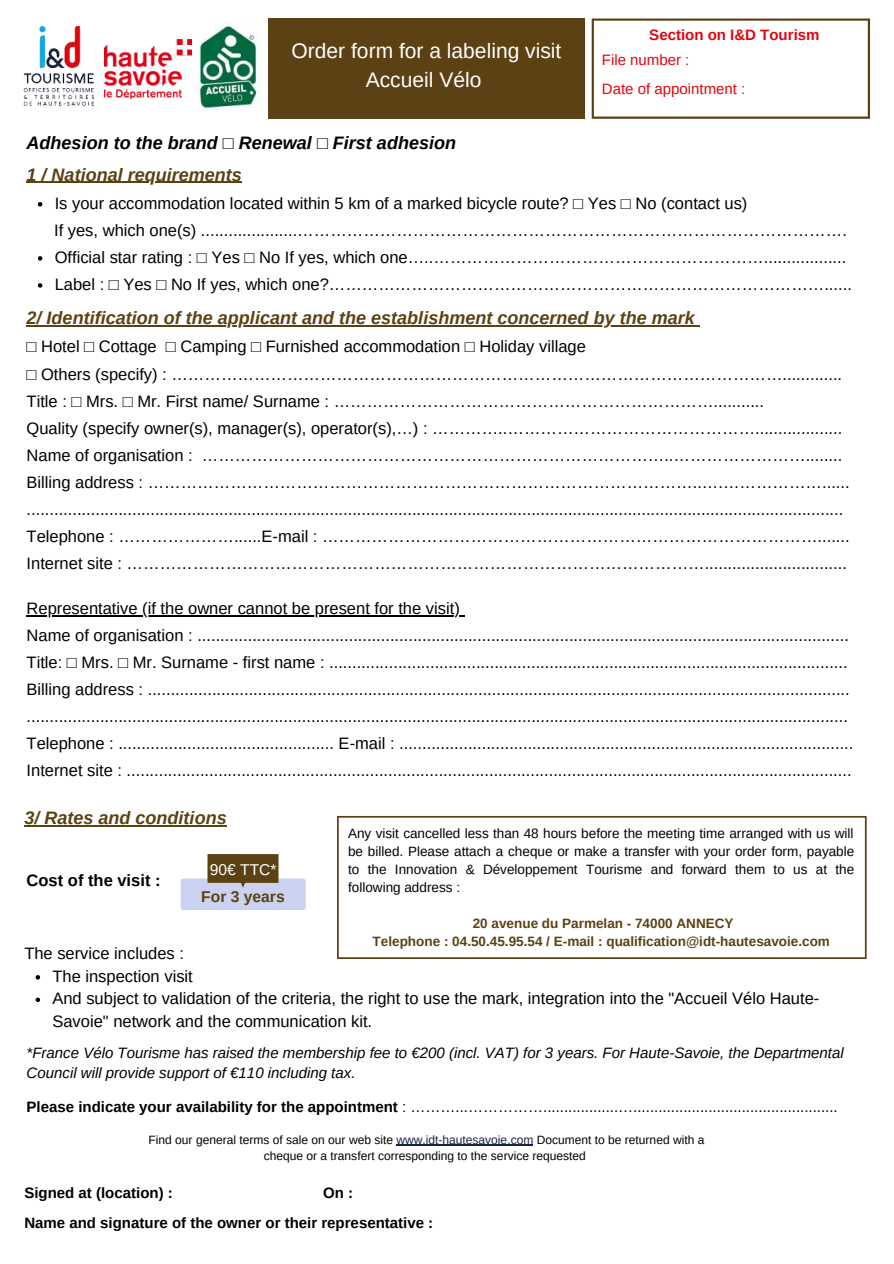
<style>
.page{position:relative;width:894px;height:1264px;background:#fff}
.page>*{position:absolute;margin:0;border:0;box-sizing:border-box;transform-origin:0 0}
.t1{font:21px/29.2px "Arimo";color:#fff;text-align:center}
.t2{font:italic 700 18px "Arimo";color:#5b4113}
.t3{font:italic 700 18px "Arimo";color:#000}
.t4{font:16.5px/27px "Arimo";color:#000}
.t5{font:700 16.5px "Arimo";color:#000}
.t6{font:700 15.6px "Arimo";color:#5b4113}
.t7{font:15.6px "Arimo";color:#fff}
.t8{font:italic 15px/20.2px "Arimo";color:#000}
.t9{font:15px "Arimo";color:#000}
.t10{font:700 15px/29.2px "Arimo";color:#000}
.t11{font:15px/29.2px "Arimo";color:#e10510}
.t12{font:700 15px "Arimo";color:#e10510}
.t13{font:13.5px/18px "Arimo";color:#000;text-align:justify}
.t14{font:700 13.5px/18px "Arimo";color:#5b4113;text-align:center}
.t15{font:12px/16px "Arimo";color:#000;text-align:center}
.s1{font-weight:700}
.s2{color:#192243}
</style>
<div class="page">
<img style="left:23px;top:25px;width:72px;height:81px">
<img style="left:104px;top:40px;width:88px;height:58px">
<img style="left:198px;top:22px;width:62px;height:87px">
<svg style="left:591px;top:19px;width:278px;height:100px"></svg>
<div style="left:268px;top:19px;width:316px;height:100px;background:#5b4113"></div>
<svg style="left:337px;top:816px;width:529px;height:143px"></svg>
<div style="left:181px;top:878px;width:125px;height:32px;background:#cbd2f1;border-radius:3px"></div>
<svg style="left:207px;top:854px;width:71px;height:33px;background:#69542f"></svg>
<svg style="left:38px;top:202px;width:4px;height:4px"></svg>
<svg style="left:38px;top:256px;width:4px;height:5px"></svg>
<svg style="left:38px;top:283px;width:4px;height:5px"></svg>
<hr style="left:27px;top:182px;width:215px;height:1px;background:#5b4113">
<hr style="left:27px;top:325px;width:667px;height:1px;background:#5b4113">
<hr style="left:27px;top:615px;width:433px;height:1px;background:#000">
<hr style="left:24px;top:825px;width:203px;height:1px;background:#5b4113">
<svg style="left:36px;top:975px;width:4px;height:4px"></svg>
<svg style="left:36px;top:997px;width:4px;height:5px"></svg>
<hr style="left:396px;top:1144px;width:137px;height:1px;background:#192243">
<p class="t12" style="left:649px;top:25px;width:172px">Section on I&amp;D Tourism</p>
<p class="t1" style="left:291px;top:36px;width:271px">Order form for a labeling visit<br>Accueil Vélo</p>
<p class="t11" style="left:601px;top:45px;width:145px">File number :<br>Date of appointment :</p>
<p class="t3" style="left:27px;top:130px;width:431px">Adhesion to the brand □ Renewal □ First adhesion</p>
<p class="t2" style="left:27px;top:162px;width:217px">1 / National requirements</p>
<p class="t4" style="left:54px;top:217px;width:794px">If yes, which one(s) .....................……………………………………………………………………………………….</p>
<p class="t4" style="left:55px;top:190px;width:694px">Is your accommodation located within 5 km of a marked bicycle route? □ Yes □ No (contact us)</p>
<p class="t4" style="left:55px;top:244px;width:798px">Official star rating : □ Yes □ No If yes, which one…..……………………………………………………..................<br>Label : □ Yes □ No If yes, which one?………………………………………………………………………………......</p>
<p class="t2" style="left:27px;top:306px;width:669px">2/ Identification of the applicant and the establishment concerned by the mark</p>
<p class="t4" style="left:27px;top:333px;width:560px">□ Hotel □ Cottage □ Camping □ Furnished accommodation □ Holiday village</p>
<p class="t4" style="left:27px;top:360px;width:824px">□ Others (specify) : ………………………………………………………………………………………………….............<br>Title : □ Mrs. □ Mr. First name/ Surname : ……………………………………………………………...........<br>Quality (specify owner(s), manager(s), operator(s),…) : …………..………………………………………...................<br>Name of organisation : …………………………………………………………………………..……………………........<br>Billing address : ………………………………………………………………………………………..….………………...... ..................................................................................................................................................................................<br>Telephone : …………………......E-mail : ……………………………………………………………………………….......<br>Internet site : ……………………………………………………………………………………………...............................</p>
<p class="t4" style="left:27px;top:594px;width:828px">Representative (if the owner cannot be present for the visit)<br>Name of organisation : ..............................................................................................................................................<br>Title: □ Mrs. □ Mr. Surname - first name : .................................................................................................................<br>Billing address : ......................................................................................................................................................... ...................................................................................................................................................................................<br>Telephone : ............................................... E-mail : ...................................................................................................<br>Internet site : ..............................................................................................................................................................</p>
<p class="t2" style="left:24px;top:805px;width:204px">3/ Rates and conditions</p>
<p class="t5" style="left:27px;top:869px;width:135px">Cost of the visit :</p>
<p class="t4" style="left:24px;top:940px;width:161px">The service includes :</p>
<p class="t7" style="left:210px;top:859px;width:68px">90€ TTC*</p>
<p class="t6" style="left:201px;top:886px;width:85px">For 3 years</p>
<p class="t13" style="left:348px;top:824px;width:507px">Any visit cancelled less than 48 hours before the meeting time arranged with us will be billed. Please attach a cheque or make a transfer with your order form, payable to the Innovation &amp; Développement Tourisme and forward them to us at the following address :</p>
<p class="t14" style="left:372px;top:914px;width:458px">20 avenue du Parmelan - 74000 ANNECY<br>Telephone : 04.50.45.95.54 / E-mail : qualification@idt-hautesavoie.com</p>
<p class="t4" style="left:52px;top:965px;width:768px;line-height:22.5px">The inspection visit<br>And subject to validation of the criteria, the right to use the mark, integration into the "Accueil Vélo Haute-<br>Savoie" network and the communication kit.</p>
<p class="t8" style="left:27px;top:1042px;width:818px">*France Vélo Tourisme has raised the membership fee to €200 (incl. VAT) for 3 years. For Haute-Savoie, the Departmental<br>Council will provide support of €110 including tax.</p>
<p class="t9" style="left:27px;top:1097px;width:812px"><span class="s1">Please indicate your availability for the appointment</span> : ………...……………..................….................................................</p>
<p class="t15" style="left:148px;top:1131px;width:557px">Find our general terms of sale on our web site <span class="s2">www.idt-hautesavoie.com</span> Document to be returned with a cheque or a transfert corresponding to the service requested</p>
<p class="t10" style="left:24px;top:1178px;width:150px">Signed at (location) :</p>
<p class="t10" style="left:24px;top:1178px;width:410px;text-indent:298px">On :<br>Name and signature of the owner or their representative :</p>
</div>
